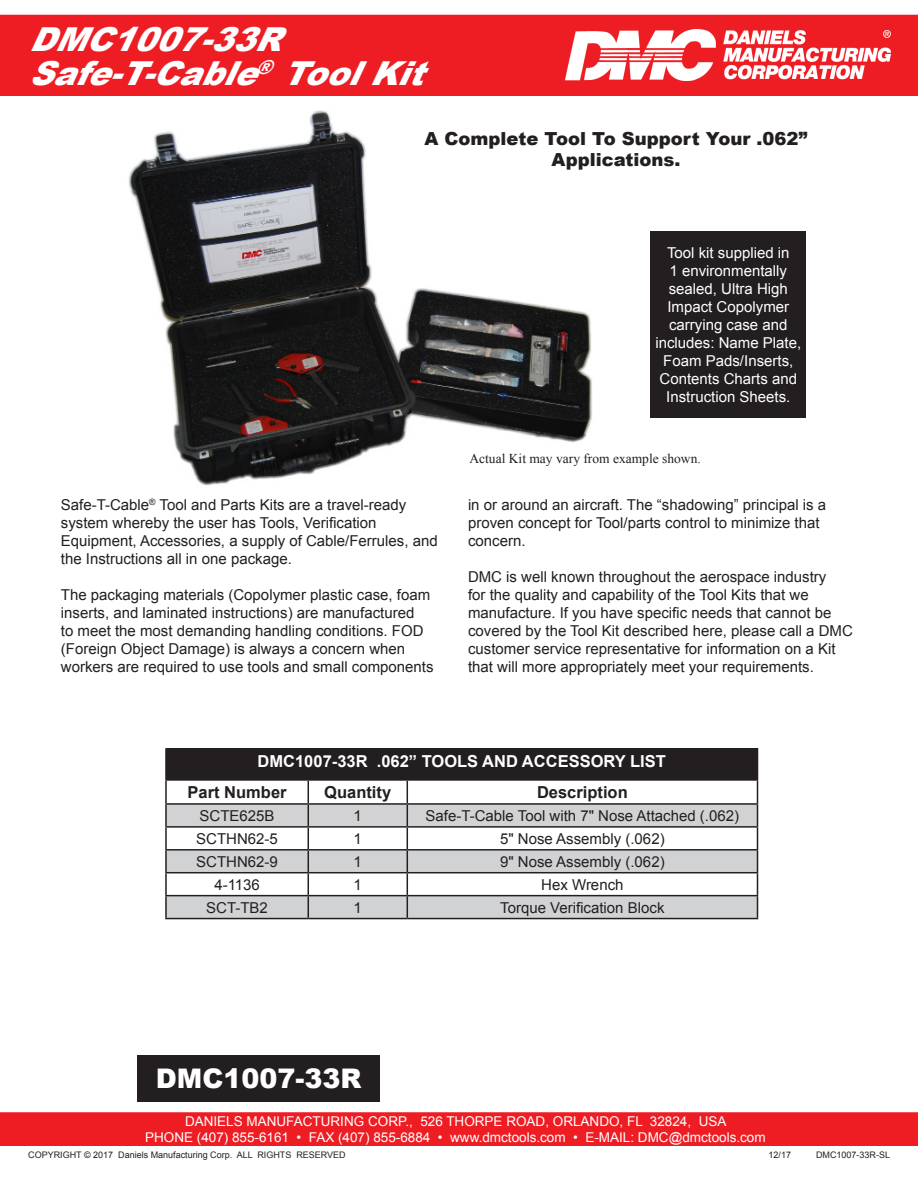
<style>
.page{position:relative;width:918px;height:1188px;background:#fff}
.page>*{position:absolute;margin:0;border:0;box-sizing:border-box;transform-origin:0 0}
.t1{font:italic 900 33px "Arial";color:#fff}
.t2{font:900 27px "Arial";color:#fff}
.t3{font:900 18px/21.6px "Arial";color:#231f20;text-align:center}
.t4{font:700 16.5px "Arial";color:#fff}
.t5{font:700 16.5px "Arial";color:#231f20}
.t6{font:15px/18px "Arial";color:#231f20}
.t7{font:15px/18px "Arial";color:#fff;text-align:center}
.t8{font:13.5px "Arial";color:#fff}
.t9{font:13.5px "Times New Roman";color:#231f20}
.t10{font:9px "Arial";color:#231f20}
</style>
<div class="page">
<div style="left:0;top:1112px;width:918px;height:34px;background:#ee1d23"></div>
<div style="left:0;top:15px;width:918px;height:81px;background:#ee1d23"></div>
<img style="left:566px;top:29px;width:325px;height:52px">
<div style="left:166px;top:749px;width:592px;height:31px;background:#231f20"></div>
<svg style="left:167px;top:805px;width:590px;height:113px;fill:#d1d2d4"></svg>
<hr style="left:165px;top:748px;width:143px;height:2px;background:#231f20">
<hr style="left:165px;top:750px;width:2px;height:29px;background:#231f20">
<hr style="left:308px;top:748px;width:99px;height:2px;background:#231f20">
<hr style="left:407px;top:748px;width:351px;height:2px;background:#231f20">
<hr style="left:165px;top:779px;width:143px;height:2px;background:#231f20">
<hr style="left:308px;top:779px;width:99px;height:2px;background:#231f20">
<hr style="left:407px;top:779px;width:351px;height:2px;background:#231f20">
<hr style="left:165px;top:805px;width:2px;height:21px;background:#231f20">
<hr style="left:165px;top:828px;width:2px;height:21px;background:#231f20">
<hr style="left:165px;top:851px;width:2px;height:21px;background:#231f20">
<hr style="left:165px;top:872px;width:143px;height:1px;background:#231f20">
<hr style="left:165px;top:873px;width:2px;height:22px;background:#231f20">
<hr style="left:308px;top:872px;width:99px;height:1px;background:#231f20">
<hr style="left:407px;top:872px;width:351px;height:1px;background:#231f20">
<hr style="left:165px;top:895px;width:143px;height:1px;background:#231f20">
<hr style="left:165px;top:896px;width:2px;height:22px;background:#231f20">
<hr style="left:308px;top:895px;width:99px;height:1px;background:#231f20">
<hr style="left:407px;top:895px;width:351px;height:1px;background:#231f20">
<hr style="left:165px;top:918px;width:143px;height:1px;background:#231f20">
<hr style="left:308px;top:918px;width:99px;height:1px;background:#231f20">
<hr style="left:407px;top:918px;width:351px;height:1px;background:#231f20">
<hr style="left:165px;top:781px;width:2px;height:22px;background:#231f20">
<svg style="left:308px;top:781px;width:1px;height:137px"></svg>
<svg style="left:407px;top:781px;width:1px;height:137px"></svg>
<svg style="left:757px;top:780px;width:1px;height:138px"></svg>
<hr style="left:165px;top:803px;width:143px;height:2px;background:#231f20">
<hr style="left:308px;top:803px;width:99px;height:2px;background:#231f20">
<hr style="left:407px;top:803px;width:351px;height:2px;background:#231f20">
<hr style="left:165px;top:826px;width:143px;height:2px;background:#231f20">
<hr style="left:308px;top:826px;width:99px;height:2px;background:#231f20">
<hr style="left:407px;top:826px;width:351px;height:2px;background:#231f20">
<hr style="left:165px;top:849px;width:143px;height:2px;background:#231f20">
<hr style="left:308px;top:849px;width:99px;height:2px;background:#231f20">
<hr style="left:407px;top:849px;width:351px;height:2px;background:#231f20">
<img style="left:129px;top:110px;width:463px;height:376px">
<div style="left:651px;top:231px;width:155px;height:187px;background:#231f20"></div>
<div style="left:137px;top:1055px;width:243px;height:47px;background:#231f20"></div>
<p class="t1" style="left:29px;top:15px;width:274px">DMC1007-33R</p>
<p class="t1" style="left:29px;top:49px;width:417px">Safe-T-Cable<sup>®</sup>ToolKit</p>
<p class="t3" style="left:424px;top:127px;width:384px">A Complete Tool To Support Your .062”<br>Applications.</p>
<p class="t7" style="left:655px;top:244px;width:147px">Tool kit supplied in<br>1 environmentally sealed, Ultra High<br>Impact Copolymer carrying case and includes: Name Plate,<br>Foam Pads/Inserts,<br>Contents Charts and<br>Instruction Sheets.</p>
<p class="t6" style="left:61px;top:496px;width:378px">Safe-T-Cable<sup>®</sup> Tool and Parts Kits are a travel-ready system whereby the user has Tools, Verification Equipment, Accessories, a supply of Cable/Ferrules, and the Instructions all in one package.</p>
<p class="t6" style="left:61px;top:586px;width:374px">The packaging materials (Copolymer plastic case, foam inserts, and laminated instructions) are manufactured<br>to meet the most demanding handling conditions. FOD (Foreign Object Damage) is always a concern when workers are required to use tools and small components</p>
<p class="t9" style="left:469px;top:449px;width:233px">Actual Kit may vary from example shown.</p>
<p class="t6" style="left:468px;top:496px;width:360px">in or around an aircraft. The “shadowing” principal is a proven concept for Tool/parts control to minimize that concern.</p>
<p class="t6" style="left:468px;top:568px;width:386px">DMC is well known throughout the aerospace industry<br>for the quality and capability of the Tool Kits that we manufacture. If you have specific needs that cannot be covered by the Tool Kit described here, please call a DMC customer service representative for information on a Kit that will more appropriately meet your requirements.</p>
<p class="t4" style="left:258px;top:750px;width:410px">DMC1007-33R .062” TOOLS AND ACCESSORY LIST</p>
<p class="t5" style="left:188px;top:781px;width:101px">Part Number</p>
<p class="t5" style="left:324px;top:781px;width:68px">Quantity</p>
<p class="t5" style="left:537px;top:781px;width:92px">Description</p>
<p class="t6" style="left:200px;top:807px;width:77px">SCTE625B</p>
<p class="t6" style="left:354px;top:807px;width:10px">1</p>
<p class="t6" style="left:426px;top:807px;width:315px">Safe-T-Cable Tool with 7" Nose Attached (.062)</p>
<p class="t6" style="left:196px;top:830px;width:83px">SCTHN62-5</p>
<p class="t6" style="left:354px;top:830px;width:10px">1</p>
<p class="t6" style="left:500px;top:830px;width:166px">5" Nose Assembly (.062)</p>
<p class="t6" style="left:196px;top:853px;width:83px">SCTHN62-9</p>
<p class="t6" style="left:354px;top:853px;width:10px">1</p>
<p class="t6" style="left:500px;top:853px;width:166px">9" Nose Assembly (.062)</p>
<p class="t6" style="left:214px;top:876px;width:47px">4-1136</p>
<p class="t6" style="left:354px;top:876px;width:10px">1</p>
<p class="t6" style="left:541px;top:876px;width:84px">Hex Wrench</p>
<p class="t6" style="left:206px;top:898px;width:63px">SCT-TB2</p>
<p class="t6" style="left:354px;top:898px;width:10px">1</p>
<p class="t6" style="left:500px;top:898px;width:166px">Torque Verification Block</p>
<p class="t2" style="left:156px;top:1059px;width:207px">DMC1007-33R</p>
<p class="t8" style="left:185px;top:1112px;width:543px">DANIELS MANUFACTURING CORP., 526 THORPE ROAD, ORLANDO, FL 32824, USA</p>
<p class="t8" style="left:145px;top:1129px;width:622px">PHONE (407) 855-6161 • FAX (407) 855-6884 • www.dmctools.com • E-MAIL: DMC@dmctools.com</p>
<p class="t10" style="left:28px;top:1149px;width:319px">COPYRIGHT © 2017 Daniels Manufacturing Corp. ALL RIGHTS RESERVED</p>
<p class="t10" style="left:769px;top:1149px;width:24px">12/17</p>
<p class="t10" style="left:816px;top:1149px;width:76px">DMC1007-33R-SL</p>
</div>
